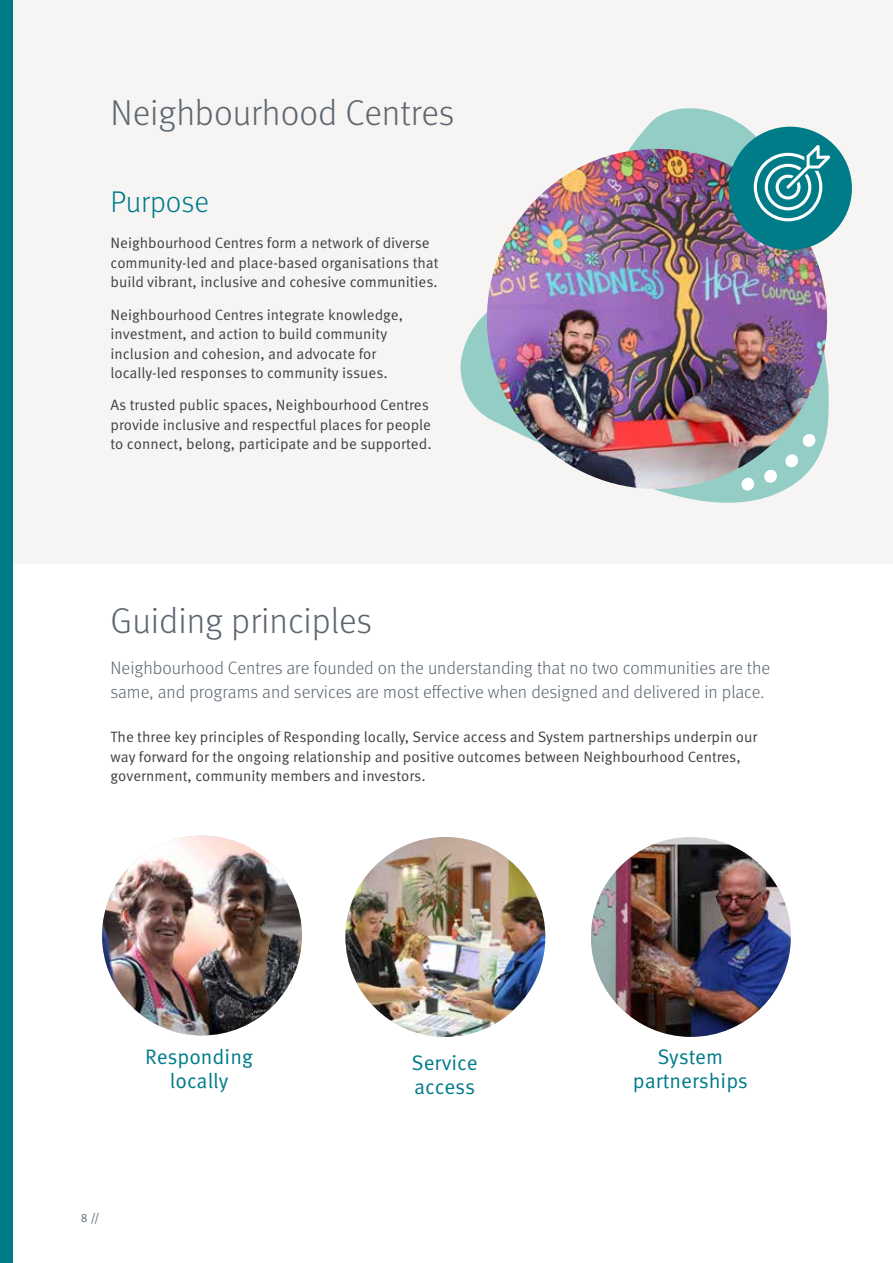
<style>
.page{position:relative;width:893px;height:1263px;background:#fff}
.page>*{position:absolute;margin:0;border:0;box-sizing:border-box;transform-origin:0 0}
.t1{font:300 36px "Meta Pro";color:#5d6771}
.t2{font:300 30px "Meta Pro";letter-spacing:-.005em;color:#007c89}
.t3{font:21px/24px "Meta Pro Norm";color:#007c89;text-align:center}
.t4{font:300 18px/24px "Meta Pro";color:#5d6771}
.t5{font:15px/19.5px "Meta Pro Norm";color:#414042}
.t6{font:12px "Meta Pro Norm";color:#5d6771}
</style>
<div class="page">
<div style="left:0;top:0;width:893px;height:563px;background:#f6f5f4"></div>
<svg style="left:460px;top:108px;width:369px;height:395px"></svg>
<img style="left:102px;top:836px;width:200px;height:199px;border-radius:100px">
<img style="left:345px;top:837px;width:200px;height:200px;border-radius:100px">
<img style="left:591px;top:844px;width:200px;height:193px">
<img style="left:487px;top:149px;width:340px;height:340px;border-radius:170px">
<div style="left:729px;top:127px;width:123px;height:123px;background:#007c89;border-radius:50%"></div>
<svg style="left:754px;top:145px;width:76px;height:76px"></svg>
<svg style="left:785px;top:454px;width:13px;height:13px"></svg>
<svg style="left:802px;top:434px;width:13px;height:13px"></svg>
<svg style="left:764px;top:470px;width:13px;height:13px"></svg>
<svg style="left:741px;top:478px;width:13px;height:13px"></svg>
<div style="left:0;top:0;width:13px;height:1263px;background:#007c89"></div>
<h1 class="t1" style="left:111px;top:86px;width:345px">Neighbourhood Centres</h1>
<h2 class="t2" style="left:111px;top:180px;width:100px">Purpose</h2>
<p class="t5" style="left:111px;top:232px;width:330px">Neighbourhood Centres form a network of diverse community-led and place-based organisations that build vibrant, inclusive and cohesive communities.</p>
<p class="t5" style="left:111px;top:304px;width:294px">Neighbourhood Centres integrate knowledge, investment, and action to build community inclusion and cohesion, and advocate for locally-led responses to community issues.</p>
<p class="t5" style="left:111px;top:394px;width:323px">As trusted public spaces, Neighbourhood Centres provide inclusive and respectful places for people to connect, belong, participate and be supported.</p>
<h1 class="t1" style="left:111px;top:595px;width:263px">Guiding principles</h1>
<p class="t4" style="left:111px;top:655px;width:661px">Neighbourhood Centres are founded on the understanding that no two communities are the same, and programs and services are most effective when designed and delivered in place.</p>
<p class="t5" style="left:111px;top:726px;width:648px">The three key principles of Responding locally, Service access and System partnerships underpin our way forward for the ongoing relationship and positive outcomes between Neighbourhood Centres, government, community members and investors.</p>
<p class="t6" style="left:81px;top:1208px;width:20px">8 //</p>
<h3 class="t3" style="left:145px;top:1043px;width:109px">Responding locally</h3>
<h3 class="t3" style="left:412px;top:1049px;width:68px;text-align:left">Service access</h3>
<h3 class="t3" style="left:633px;top:1043px;width:117px">System partnerships</h3>
</div>
